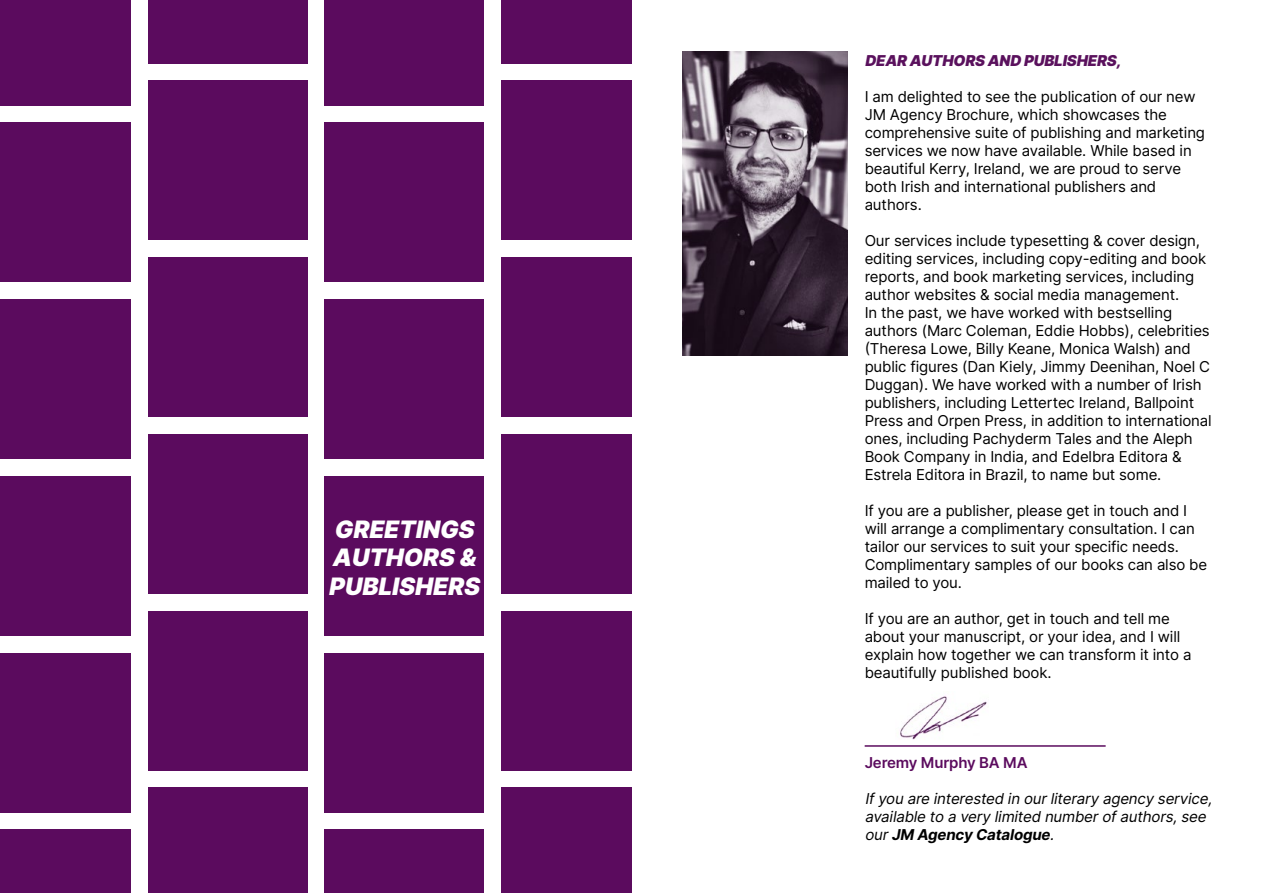
<style>
.page{position:relative;width:1263px;height:893px;background:#fff}
.page>*{position:absolute;margin:0;border:0;box-sizing:border-box;transform-origin:0 0}
.título_seção{font:italic 900 24px/28.8px "Inter";color:#fff}
.texto{font:15px/18px "Inter";letter-spacing:-.01em;color:#000}
.texto-2{font:italic 15px/18px "Inter";color:#000}
.texto-3{font:italic 900 15px "Inter";color:#5a115d}
.texto-4{font:600 15px "Inter";letter-spacing:-.01em;color:#5b0b5e}
.s1{font-weight:700}
</style>
<div class="page">
<div style="left:148px;top:434px;width:160px;height:160px;background:#5b0b5e"></div>
<div style="left:148px;top:788px;width:160px;height:105px;background:#5b0b5e"></div>
<div style="left:148px;top:80px;width:160px;height:160px;background:#5b0b5e"></div>
<div style="left:148px;top:0;width:160px;height:63px;background:#5b0b5e"></div>
<div style="left:148px;top:257px;width:160px;height:160px;background:#5b0b5e"></div>
<div style="left:148px;top:611px;width:160px;height:160px;background:#5b0b5e"></div>
<div style="left:501px;top:434px;width:130px;height:160px;background:#5b0b5e"></div>
<div style="left:501px;top:788px;width:130px;height:105px;background:#5b0b5e"></div>
<div style="left:501px;top:611px;width:130px;height:160px;background:#5b0b5e"></div>
<div style="left:501px;top:80px;width:130px;height:160px;background:#5b0b5e"></div>
<div style="left:501px;top:0;width:130px;height:63px;background:#5b0b5e"></div>
<div style="left:501px;top:257px;width:130px;height:160px;background:#5b0b5e"></div>
<div style="left:0;top:476px;width:131px;height:160px;background:#5b0b5e"></div>
<div style="left:0;top:830px;width:131px;height:63px;background:#5b0b5e"></div>
<div style="left:0;top:653px;width:131px;height:159px;background:#5b0b5e"></div>
<div style="left:0;top:122px;width:131px;height:160px;background:#5b0b5e"></div>
<div style="left:0;top:0;width:131px;height:105px;background:#5b0b5e"></div>
<div style="left:0;top:299px;width:131px;height:160px;background:#5b0b5e"></div>
<div style="left:324px;top:476px;width:160px;height:160px;background:#5b0b5e"></div>
<div style="left:324px;top:830px;width:160px;height:63px;background:#5b0b5e"></div>
<div style="left:324px;top:122px;width:160px;height:160px;background:#5b0b5e"></div>
<div style="left:324px;top:0;width:160px;height:105px;background:#5b0b5e"></div>
<div style="left:324px;top:653px;width:160px;height:159px;background:#5b0b5e"></div>
<div style="left:324px;top:299px;width:160px;height:160px;background:#5b0b5e"></div>
<img style="left:900px;top:695px;width:87px;height:45px">
<hr style="left:865px;top:745px;width:241px;height:2px;background:#5b0b5e">
<img style="left:682px;top:51px;width:166px;height:304px">
<p class="título_seção" style="left:328px;top:514px;width:158px">GREETINGS<br>AUTHORS &amp;<br>PUBLISHERS</p>
<p class="texto-3" style="left:865px;top:49px;width:261px">DEAR AUTHORS AND PUBLISHERS,</p>
<p class="texto" style="left:865px;top:87px;width:342px">I am delighted to see the publication of our new JM Agency Brochure, which showcases the comprehensive suite of publishing and marketing services we now have available. While based in beautiful Kerry, Ireland, we are proud to serve both Irish and international publishers and authors.</p>
<p class="texto" style="left:865px;top:231px;width:343px">Our services include typesetting &amp; cover design, editing services, including copy-editing and book reports, and book marketing services, including author websites &amp; social media management.</p>
<p class="texto" style="left:865px;top:303px;width:348px">In the past, we have worked with bestselling authors (Marc Coleman, Eddie Hobbs), celebrities (Theresa Lowe, Billy Keane, Monica Walsh) and public figures (Dan Kiely, Jimmy Deenihan, Noel C Duggan). We have worked with a number of Irish publishers, including Lettertec Ireland, Ballpoint Press and Orpen Press, in addition to international ones, including Pachyderm Tales and the Aleph Book Company in India, and Edelbra Editora &amp; Estrela Editora in Brazil, to name but some.</p>
<p class="texto" style="left:865px;top:501px;width:344px">If you are a publisher, please get in touch and I will arrange a complimentary consultation. I can tailor our services to suit your specific needs.<br>Complimentary samples of our books can also be mailed to you.</p>
<p class="texto" style="left:865px;top:609px;width:328px">If you are an author, get in touch and tell me about your manuscript, or your idea, and I will explain how together we can transform it into a beautifully published book.</p>
<p class="texto-4" style="left:865px;top:751px;width:164px">Jeremy Murphy BA MA</p>
<p class="texto-2" style="left:865px;top:789px;width:352px">Ifyou are interested in ourliterary agency service, available to a very limited numberofauthors,see our<span class="s1">JM Agency Catalogue</span>.</p>
</div>
